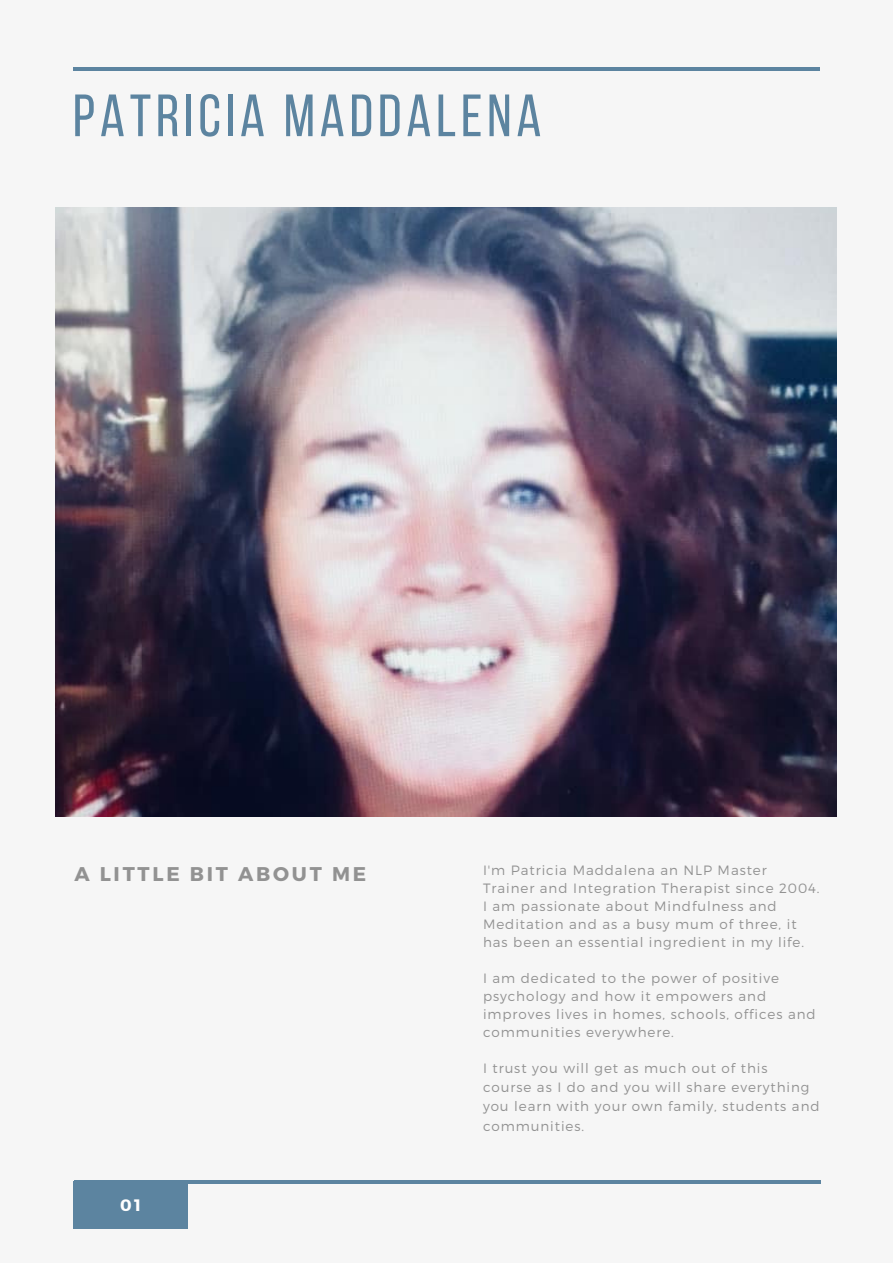
<style>
.page{position:relative;width:893px;height:1264px;background:#fff}
.page>*{position:absolute;margin:0;border:0;box-sizing:border-box;transform-origin:0 0}
.t1{font:59.55px "Bebas Neue";letter-spacing:.08em;color:#5c84a0}
.t2{font:700 19.8px "Montserrat";letter-spacing:.14em;color:#929292}
.t3{font:700 16.5px "Montserrat";color:#fff}
.t4{font:300 13.5px/18px "Montserrat";letter-spacing:.07em;color:#929292}
</style>
<div class="page">
<div style="left:0;top:0;width:892px;height:1262px;background:#f6f6f6"></div>
<hr style="left:73px;top:67px;width:746px;height:4px;background:#5c84a0">
<div style="left:73px;top:1181px;width:114px;height:46px;background:#5c84a0"></div>
<hr style="left:74px;top:1180px;width:746px;height:3px;background:#5c84a0">
<img style="left:56px;top:207px;width:780px;height:610px">
<h1 class="t1" style="left:73px;top:91px;width:470px">PATRICIA MADDALENA</h1>
<h2 class="t2" style="left:74px;top:861px;width:293px">A LITTLE BIT ABOUT ME</h2>
<p class="t4" style="left:483px;top:860px;width:338px">I'm Patricia Maddalena an NLP Master Trainer and Integration Therapist since 2004.<br>I am passionate about Mindfulness and Meditation and as a busy mum of three, it has been an essential ingredient in my life.</p>
<p class="t4" style="left:483px;top:968px;width:334px">I am dedicated to the power of positive psychology and how it empowers and improves lives in homes, schools, offices and communities everywhere.</p>
<p class="t4" style="left:483px;top:1058px;width:338px;line-height:19px">I trust you will get as much out of this<br>course as I do and you will share everything you learn with your own family, students and communities.</p>
<p class="t3" style="left:120px;top:1194px;width:22px">01</p>
</div>
